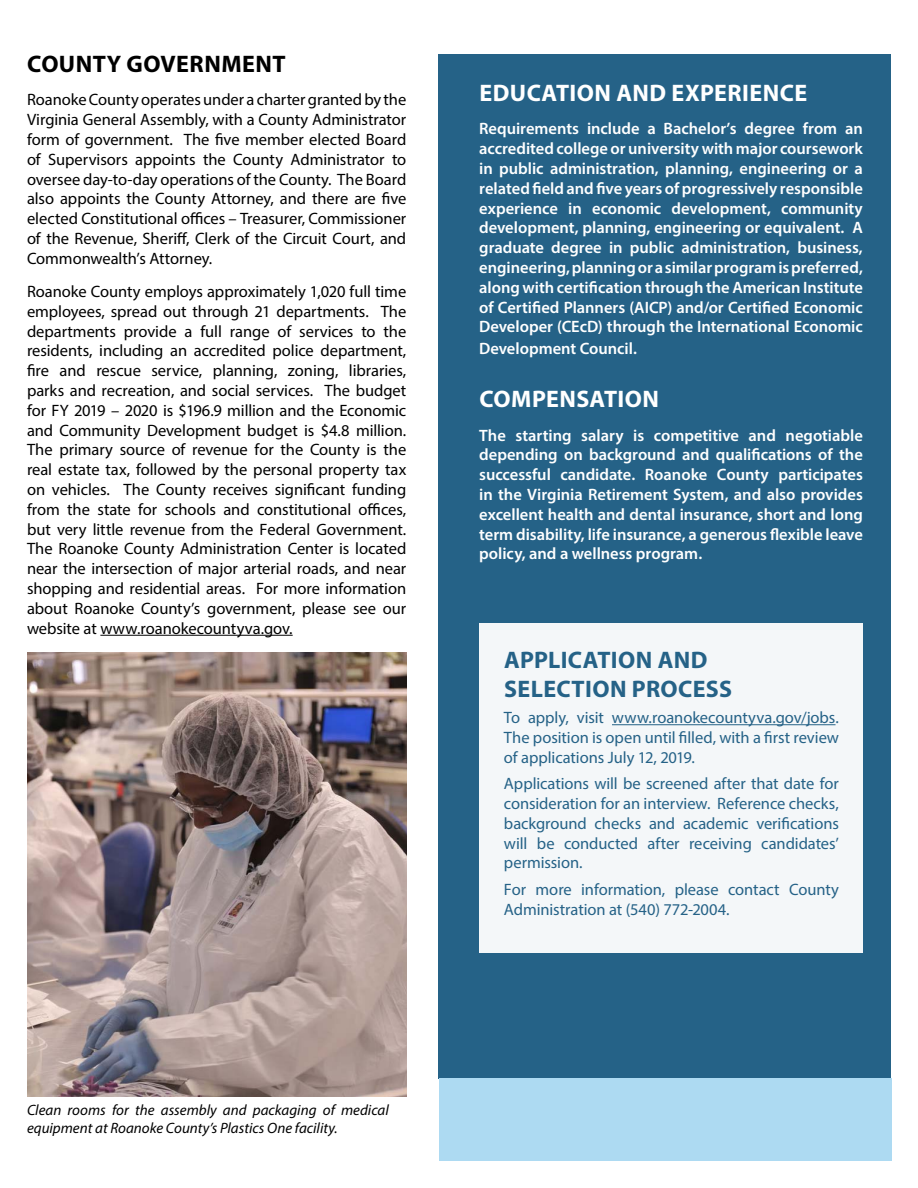
<style>
.page{position:relative;width:918px;height:1188px;background:#fff}
.page>*{position:absolute;margin:0;border:0;box-sizing:border-box;transform-origin:0 0}
.t1{font:700 24px "Myriad Pro";letter-spacing:.015em;color:#fff}
.t2{font:700 24px/28.8px "Myriad Pro";letter-spacing:.015em;color:#256287}
.t3{font:700 24px "Myriad Pro";letter-spacing:.02em;color:#000}
.t4{font:16.5px/19.8px "Myriad Pro";letter-spacing:-.005em;color:#000;text-align:justify}
.t5{font:600 16.5px/19.8px "Myriad Pro";color:#fff;text-align:justify}
.t6{font:16.5px/19.8px "Myriad Pro";letter-spacing:-.005em;color:#256287;text-align:justify}
.t7{font:italic 15px/18px "Myriad Pro";color:#000}
</style>
<div class="page">
<div style="left:439px;top:54px;width:452px;height:1024px;background:#256287"></div>
<hr style="left:100px;top:635px;width:193px;height:1px;background:#000">
<div style="left:439px;top:1078px;width:452px;height:83px;background:#addaf2"></div>
<img style="left:27px;top:652px;width:379px;height:445px">
<div style="left:479px;top:623px;width:384px;height:329px;background:#f4f7f9"></div>
<hr style="left:612px;top:724px;width:224px;height:1px;background:#256287">
<h1 class="t3" style="left:27px;top:48px;width:260px">COUNTY GOVERNMENT</h1>
<p class="t4" style="left:27px;top:90px;width:381px">Roanoke County operates under a charter granted by the Virginia General Assembly, with a County Administrator form of government. The five member elected Board of Supervisors appoints the County Administrator to oversee day-to-day operations of the County. The Board also appoints the County Attorney, and there are five elected Constitutional offices – Treasurer, Commissioner of the Revenue, Sheriff, Clerk of the Circuit Court, and Commonwealth’s Attorney.</p>
<p class="t4" style="left:27px;top:281px;width:381px">Roanoke County employs approximately 1,020 full time employees, spread out through 21 departments. The departments provide a full range of services to the residents, including an accredited police department, fire and rescue service, planning, zoning, libraries, parks and recreation, and social services. The budget for FY 2019 – 2020 is $196.9 million and the Economic and Community Development budget is $4.8 million.<br>The primary source of revenue for the County is the real estate tax, followed by the personal property tax on vehicles. The County receives significant funding from the state for schools and constitutional offices, but very little revenue from the Federal Government.<br>The Roanoke County Administration Center is located near the intersection of major arterial roads, and near shopping and residential areas. For more information about Roanoke County’s government, please see our website at www.roanokecountyva.gov.</p>
<h1 class="t1" style="left:479px;top:77px;width:329px">EDUCATION AND EXPERIENCE</h1>
<p class="t5" style="left:479px;top:119px;width:385px">Requirements include a Bachelor’s degree from an accredited college or university with major coursework in public administration, planning, engineering or a related field and five years of progressively responsible experience in economic development, community development, planning, engineering or equivalent. A graduate degree in public administration, business, engineering, planning or a similar program is preferred, along with certification through the American Institute of Certified Planners (AICP) and/or Certified Economic Developer (CEcD) through the International Economic</p>
<p class="t5" style="left:479px;top:338px;width:159px">Development Council.</p>
<h1 class="t1" style="left:479px;top:384px;width:181px">COMPENSATION</h1>
<p class="t5" style="left:479px;top:425px;width:385px">The starting salary is competitive and negotiable depending on background and qualifications of the successful candidate. Roanoke County participates in the Virginia Retirement System, and also provides excellent health and dental insurance, short and long term disability, life insurance, a generous flexible leave policy, and a wellness program.</p>
<h1 class="t2" style="left:504px;top:644px;width:229px">APPLICATION AND<br>SELECTION PROCESS</h1>
<p class="t6" style="left:504px;top:707px;width:336px">To apply, visit www.roanokecountyva.gov/jobs.<br>The position is open until filled, with a first review of applications July 12, 2019.</p>
<p class="t6" style="left:504px;top:774px;width:337px">Applications will be screened after that date for consideration for an interview. Reference checks, background checks and academic verifications will be conducted after receiving candidates’ permission.</p>
<p class="t6" style="left:504px;top:879px;width:336px">For more information, please contact County<br>Administration at (540) 772-2004.</p>
<p class="t7" style="left:27px;top:1100px;width:363px">Clean rooms for the assembly and packaging of medical equipment at Roanoke County’s Plastics One facility.</p>
</div>
